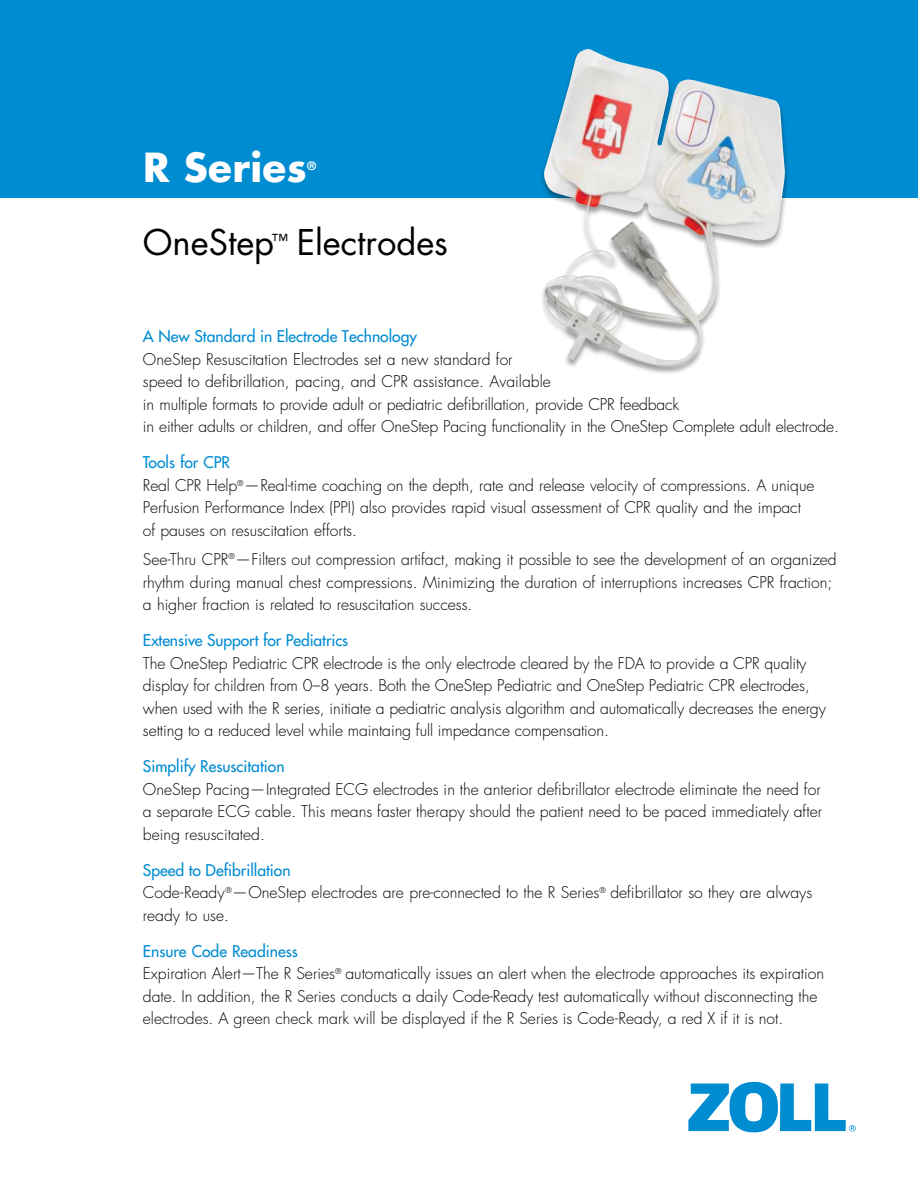
<style>
.page{position:relative;width:918px;height:1188px;background:#fff}
.page>*{position:absolute;margin:0;border:0;box-sizing:border-box;transform-origin:0 0}
.t1{font:700 39px "Futura Std";letter-spacing:.01em;color:#fff}
.t2{font:34.5px "Futura Std";color:#000}
.t3{font:300 15.75px/22.5px "Futura Std";letter-spacing:-.005em;color:#000}
.t4{font:500 15.75px "Futura Std";color:#008cd1}
.t5{font:700 11.4px "Futura Std";color:#fff}
.s1{font-weight:500;color:#008cd1}
</style>
<div class="page">
<div style="left:0;top:0;width:918px;height:197px;background:#008cd1"></div>
<div style="left:539px;top:49px;width:251px;height:326px;background:#000;opacity:.4"></div>
<img style="left:542px;top:49px;width:243px;height:317px">
<svg style="left:688px;top:1082px;width:168px;height:50px"></svg>
<h1 class="t1" style="left:143px;top:142px;width:165px">R Series</h1>
<p class="t5" style="left:307px;top:158px;width:11px">®</p>
<h2 class="t2" style="left:143px;top:221px;width:307px">OneStep<sup>™</sup> Electrodes</h2>
<p class="t4" style="left:143px;top:327px;width:276px">A New Standard in Electrode Technology</p>
<p class="t3" style="left:143px;top:348px;width:698px">OneStep Resuscitation Electrodes set a new standard for<br>speed to defibrillation, pacing, and CPR assistance. Available<br>in multiple formats to provide adult or pediatric defibrillation, provide CPR feedback<br>in either adults or children, and offer OneStep Pacing functionality in the OneStep Complete adult electrode.</p>
<p class="t3" style="left:143px;top:452px;width:673px"><span class="s1">Tools for CPR<br></span>Real CPR Help<sup>®</sup>—Real-time coaching on the depth, rate and release velocity of compressions. A unique Perfusion Performance Index (PPI) also provides rapid visual assessment of CPR quality and the impact of pauses on resuscitation efforts.</p>
<p class="t3" style="left:143px;top:548px;width:695px">See-Thru CPR<sup>®</sup>—Filters out compression artifact, making it possible to see the development of an organized rhythm during manual chest compressions. Minimizing the duration of interruptions increases CPR fraction; a higher fraction is related to resuscitation success.</p>
<p class="t4" style="left:143px;top:630px;width:207px">Extensive Support for Pediatrics</p>
<p class="t3" style="left:143px;top:652px;width:685px">The OneStep Pediatric CPR electrode is the only electrode cleared by the FDA to provide a CPR quality display for children from 0–8 years. Both the OneStep Pediatric and OneStep Pediatric CPR electrodes, when used with the R series, initiate a pediatric analysis algorithm and automatically decreases the energy setting to a reduced level while maintaing full impedance compensation.</p>
<p class="t4" style="left:143px;top:756px;width:143px">Simplify Resuscitation</p>
<p class="t3" style="left:143px;top:778px;width:681px;text-align:justify">OneStep Pacing—Integrated ECG electrodes in the anterior defibrillator electrode eliminate the need for a separate ECG cable. This means faster therapy should the patient need to be paced immediately after being resuscitated.</p>
<p class="t3" style="left:143px;top:859px;width:671px"><span class="s1">Speed to Defibrillation<br></span>Code-Ready<sup>®</sup>—OneStep electrodes are pre-connected to the R Series<sup>®</sup> defibrillator so they are always ready to use.</p>
<p class="t3" style="left:143px;top:940px;width:683px"><span class="s1">Ensure Code Readiness<br></span>Expiration Alert—The R Series<sup>®</sup> automatically issues an alert when the electrode approaches its expiration date. In addition, the R Series conducts a daily Code-Ready test automatically without disconnecting the electrodes. A green check mark will be displayed if the R Series is Code-Ready, a red X if it is not.</p>
</div>
